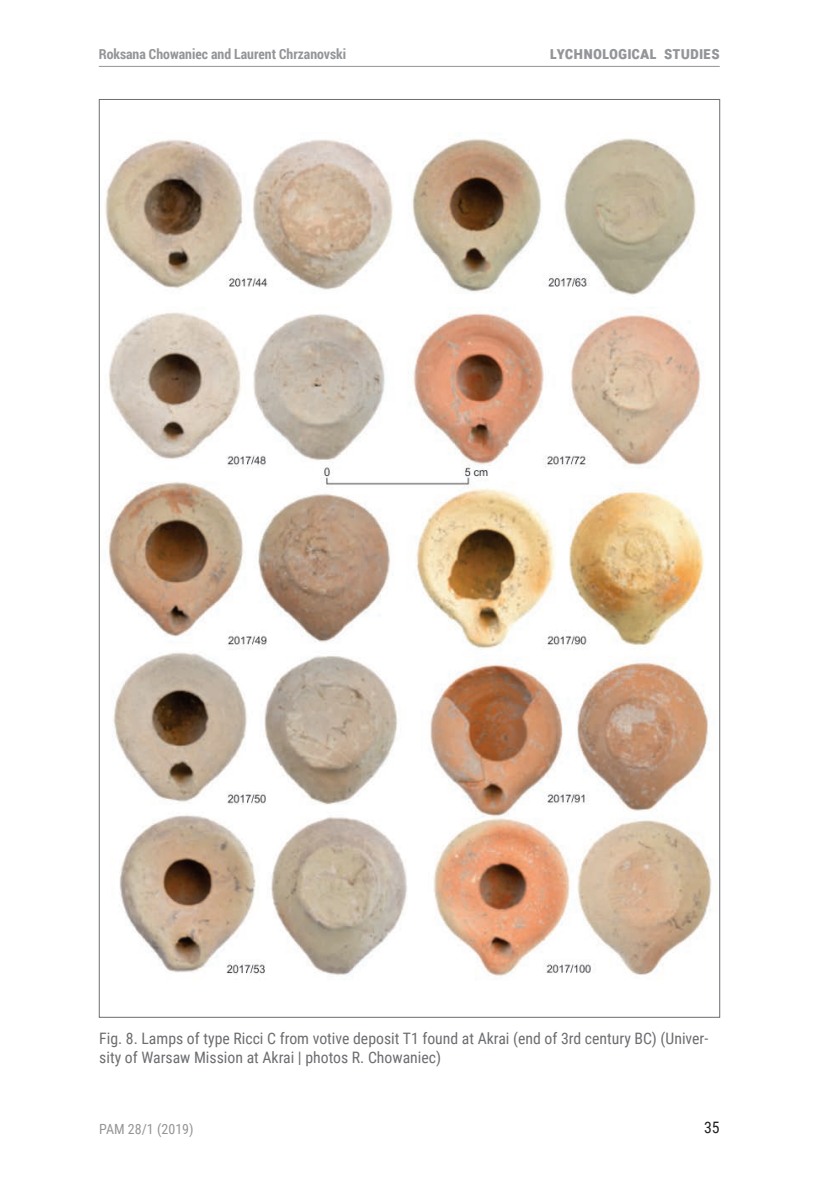
<style>
.page{position:relative;width:819px;height:1191px;background:#fff}
.page>*{position:absolute;margin:0;border:0;box-sizing:border-box;transform-origin:0 0}
.t1{font:700 17.5px "Roboto Condensed";color:#939598}
.t2{font:15.75px/19.2px "Roboto Condensed";color:#6c6d70}
.t3{font:15.75px "Roboto Condensed";color:#231f20}
.t4{font:700 14px "Roboto Condensed";color:#939598}
.t5{font:14px "Roboto Condensed";color:#939598}
</style>
<div class="page">
<hr style="left:99px;top:66px;width:620px;height:1px;background:#939598">
<img style="left:105px;top:138px;width:607px;height:838px">
<p class="t4" style="left:99px;top:44px;width:249px">Roksana Chowaniec and Laurent Chrzanovski</p>
<p class="t1" style="left:549px;top:40px;width:171px">lychnological studies</p>
<p class="t2" style="left:99px;top:1028px;width:610px">Fig. 8. Lamps of type Ricci C from votive deposit T1 found at Akrai (end of 3rd century BC) (Univer&shy;sity of Warsaw Mission at Akrai | photos R. Chowaniec)</p>
<p class="t5" style="left:99px;top:1119px;width:96px">PAM 28/1 (2019)</p>
<p class="t3" style="left:704px;top:1116px;width:17px">35</p>
</div>
